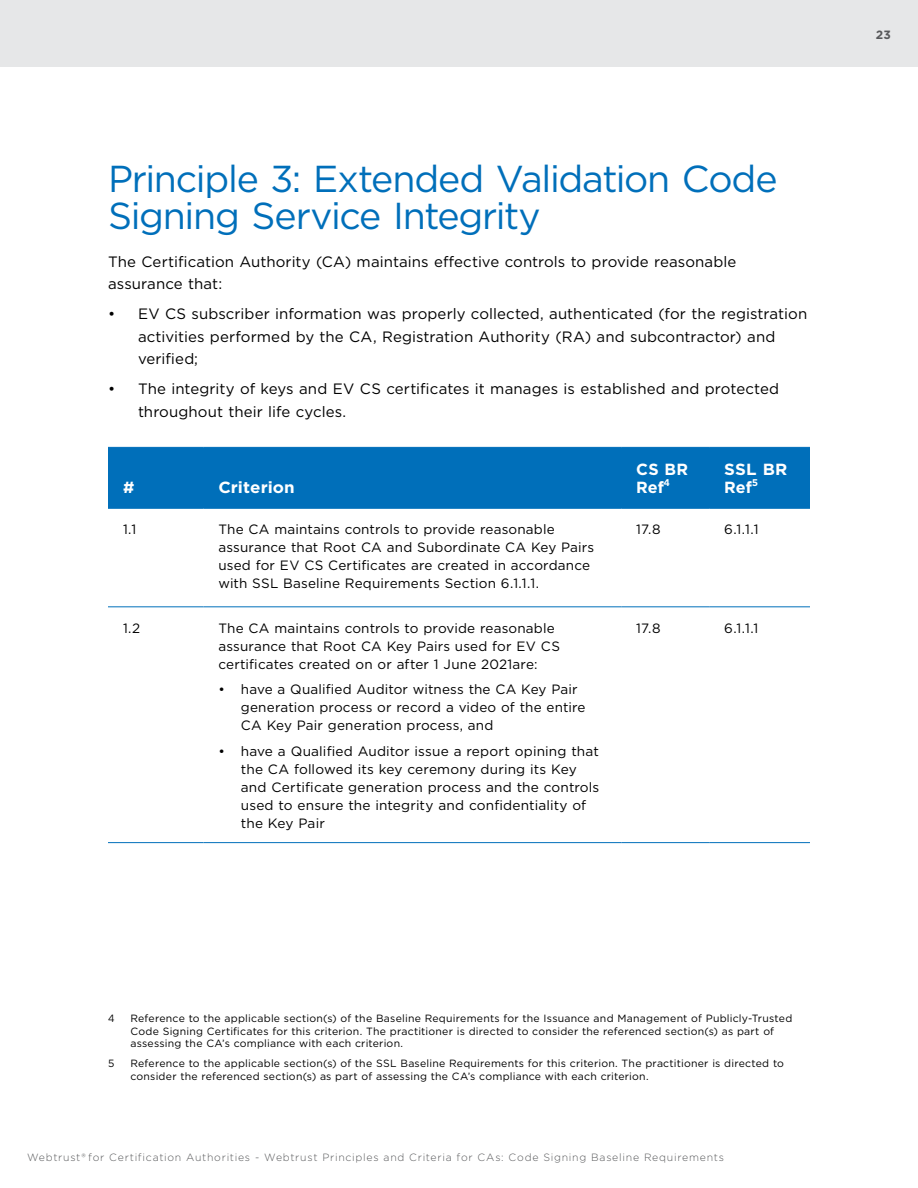
<style>
.page{position:relative;width:918px;height:1188px;background:#fff}
.page>*{position:absolute;margin:0;border:0;box-sizing:border-box;transform-origin:0 0}
.t1{font:37.5px/37.5px "Gotham";letter-spacing:-.035em;color:#006fba}
.t2{font:700 16.2px/18px "Gotham";letter-spacing:.005em;color:#fff;scale:1.05 1}
.t3{font:700 16.2px/18px "Gotham";letter-spacing:.005em;color:#fff}
.t4{font:15px/22.5px "Gotham";letter-spacing:.005em;color:#000}
.t5{font:13.5px/18px "Gotham";letter-spacing:.01em;color:#000}
.t6{font:700 12px "Gotham";color:#58595b}
.t7{font:10.5px/12.6px "Gotham";letter-spacing:.02em;color:#000}
.t8{font:300 10.5px "Gotham";letter-spacing:.07em;color:#58595b}
.t9{font:700 9.75px "Gotham";color:#fff}
</style>
<div class="page">
<div style="left:108px;top:448px;width:702px;height:60px;background:#006fba"></div>
<hr style="left:108px;top:606px;width:95px;height:1px;background:#006fba">
<hr style="left:203px;top:606px;width:418px;height:1px;background:#006fba">
<hr style="left:621px;top:606px;width:88px;height:1px;background:#006fba">
<hr style="left:709px;top:606px;width:101px;height:1px;background:#006fba">
<hr style="left:108px;top:842px;width:95px;height:1px;background:#006fba">
<hr style="left:203px;top:842px;width:418px;height:1px;background:#006fba">
<hr style="left:621px;top:842px;width:88px;height:1px;background:#006fba">
<hr style="left:709px;top:842px;width:101px;height:1px;background:#006fba">
<hr style="left:108px;top:447px;width:95px;height:1px;background:#006fba">
<hr style="left:203px;top:447px;width:418px;height:1px;background:#006fba">
<hr style="left:621px;top:447px;width:88px;height:1px;background:#006fba">
<hr style="left:709px;top:447px;width:101px;height:1px;background:#006fba">
<hr style="left:108px;top:508px;width:95px;height:1px;background:#006fba">
<hr style="left:203px;top:508px;width:418px;height:1px;background:#006fba">
<hr style="left:621px;top:508px;width:88px;height:1px;background:#006fba">
<hr style="left:709px;top:508px;width:101px;height:1px;background:#006fba">
<div style="left:0;top:0;width:918px;height:68px;background:#e6e7e8"></div>
<h2 class="t1" style="left:108px;top:159px;width:671px">Principle 3: Extended Validation Code<br>Signing Service Integrity</h2>
<p class="t4" style="left:108px;top:250px;width:630px">The Certification Authority (CA) maintains effective controls to provide reasonable assurance that:</p>
<p class="t4" style="left:138px;top:303px;width:671px;text-indent:-30px">• EV CS subscriber information was properly collected, authenticated (for the registration activities performed by the CA, Registration Authority (RA) and subcontractor) and verified;</p>
<p class="t4" style="left:138px;top:378px;width:643px;text-indent:-30px">• The integrity of keys and EV CS certificates it manages is established and protected throughout their life cycles.</p>
<p class="t3" style="left:123px;top:478px;width:13px">#</p>
<p class="t2" style="left:218px;top:478px;width:74px">Criterion</p>
<p class="t3" style="left:636px;top:460px;width:53px">CS BR<br>Ref</p>
<p class="t9" style="left:664px;top:476px;width:7px">4</p>
<p class="t2" style="left:724px;top:460px;width:62px">SSL BR<br>Ref</p>
<p class="t9" style="left:752px;top:476px;width:7px">5</p>
<p class="t5" style="left:123px;top:520px;width:15px">1.1</p>
<p class="t5" style="left:218px;top:520px;width:377px">The CA maintains controls to provide reasonable assurance that Root CA and Subordinate CA Key Pairs used for EV CS Certificates are created in accordance with SSL Baseline Requirements Section 6.1.1.1.</p>
<p class="t5" style="left:636px;top:520px;width:26px">17.8</p>
<p class="t5" style="left:724px;top:520px;width:36px">6.1.1.1</p>
<p class="t5" style="left:123px;top:619px;width:19px">1.2</p>
<p class="t5" style="left:218px;top:619px;width:343px">The CA maintains controls to provide reasonable assurance that Root CA Key Pairs used for EV CS certificates created on or after 1 June 2021are:</p>
<p class="t5" style="left:241px;top:680px;width:346px;text-indent:-23px">• have a Qualified Auditor witness the CA Key Pair generation process or record a video of the entire<br>CA Key Pair generation process, and</p>
<p class="t5" style="left:241px;top:742px;width:360px;text-indent:-22px">• have a Qualified Auditor issue a report opining that the CA followed its key ceremony during its Key and Certificate generation process and the controls used to ensure the integrity and confidentiality of the Key Pair</p>
<p class="t5" style="left:636px;top:619px;width:26px">17.8</p>
<p class="t5" style="left:724px;top:619px;width:36px">6.1.1.1</p>
<p class="t6" style="left:876px;top:26px;width:17px">23</p>
<p class="t7" style="left:108px;top:1012px;width:8px">4</p>
<p class="t7" style="left:131px;top:1012px;width:663px">Reference to the applicable section(s) of the Baseline Requirements for the Issuance and Management of Publicly-Trusted<br>Code Signing Certificates for this criterion. The practitioner is directed to consider the referenced section(s) as part of assessing the CA’s compliance with each criterion.</p>
<p class="t7" style="left:108px;top:1057px;width:8px">5</p>
<p class="t7" style="left:131px;top:1057px;width:655px">Reference to the applicable section(s) of the SSL Baseline Requirements for this criterion. The practitioner is directed to consider the referenced section(s) as part of assessing the CA’s compliance with each criterion.</p>
<p class="t8" style="left:27px;top:1151px;width:699px">Webtrust® for Certification Authorities - Webtrust Principles and Criteria for CAs: Code Signing Baseline Requirements</p>
</div>
